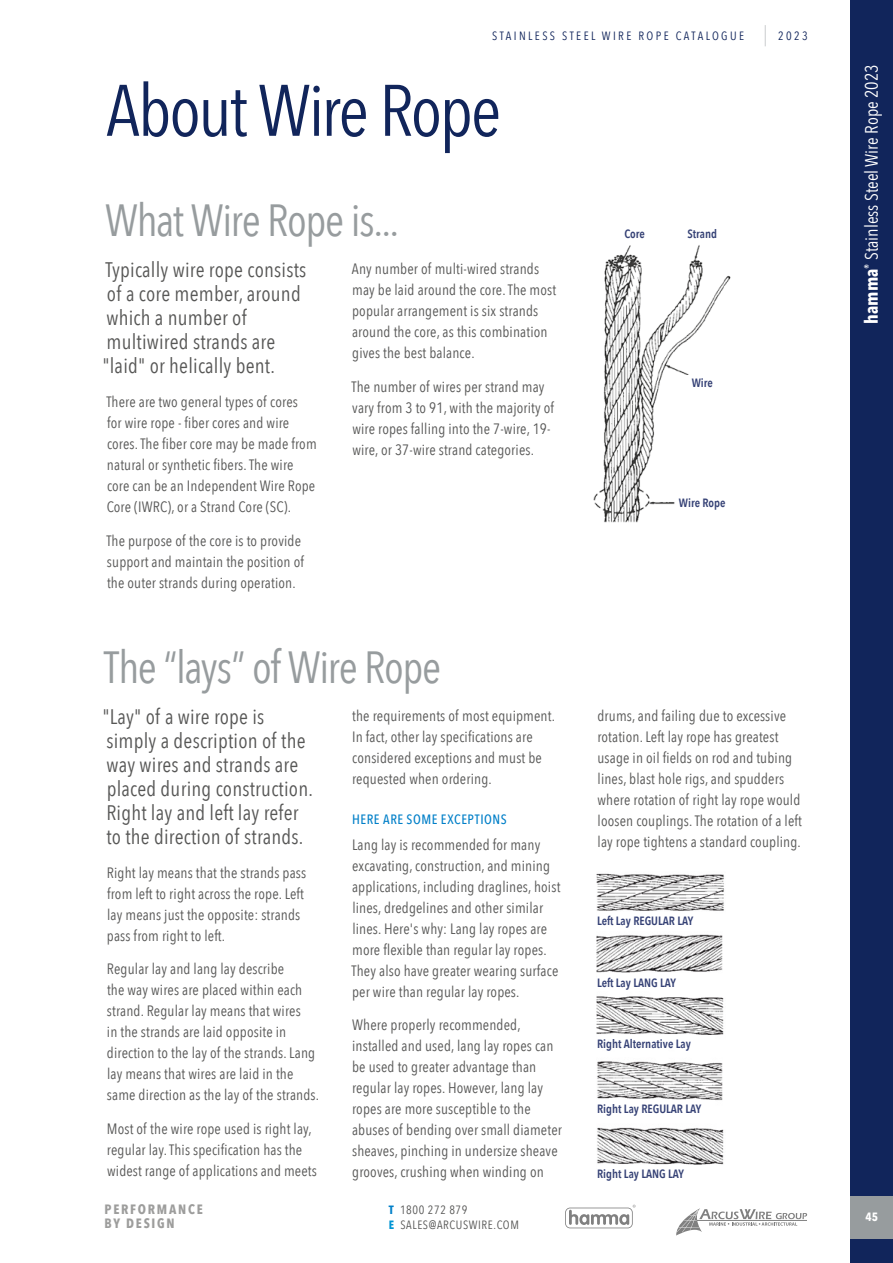
<style>
.page{position:relative;width:893px;height:1263px;background:#fff}
.page>*{position:absolute;margin:0;border:0;box-sizing:border-box;transform-origin:0 0}
.t1{font:72px "Avenir Next Condensed";letter-spacing:-.035em;color:#11255b}
.t2{font:45px "Avenir Next Condensed";letter-spacing:-.03em;color:#979c9e}
.t3{font:21px/24px "Avenir Next Condensed";letter-spacing:.01em;color:#575756}
.t4{font:18px "Avenir Next Condensed";color:#fff}
.t5{font:15px/21px "Avenir Next Condensed";letter-spacing:.01em;color:#575756}
.t6{font:500 13.5px "Avenir Next Condensed";letter-spacing:.04em;color:#007fc8}
.t7{font:700 13.5px/13.5px "Avenir Next Condensed";letter-spacing:.13em;color:#9d9d9c}
.t8{font:600 12px "Avenir Next Condensed";color:#354175}
.t9{font:12px "Avenir Next Condensed";letter-spacing:.2em;color:#11255b}
.t10{font:12px/15px "Avenir Next Condensed";letter-spacing:.05em;color:#575756}
.t11{font:700 12px "Avenir Next Condensed";color:#fff}
.s1{font-weight:700}
.s2{font-weight:700;color:#007fc8}
.s3{font-weight:700;color:#0095d4}
</style>
<div class="page">
<div style="left:850px;top:0;width:43px;height:1263px;background:#11255b"></div>
<svg style="left:765px;top:25px;width:1px;height:21px"></svg>
<svg style="left:565px;top:1205px;width:70px;height:23px"></svg>
<svg style="left:676px;top:1208px;width:131px;height:27px"></svg>
<div style="left:850px;top:1196px;width:43px;height:43px;background:#979c9e"></div>
<img style="left:596px;top:873px;width:128px;height:292px">
<div style="left:597px;top:912px;width:118px;height:14px;background:#fff"></div>
<div style="left:597px;top:973px;width:118px;height:15px;background:#fff"></div>
<div style="left:597px;top:1035px;width:118px;height:14px;background:#fff"></div>
<div style="left:597px;top:1100px;width:118px;height:14px;background:#fff"></div>
<img style="left:593px;top:245px;width:138px;height:278px">
<div style="left:681px;top:375px;width:42px;height:22px;background:#fff"></div>
<div style="left:676px;top:495px;width:53px;height:21px;background:#fff"></div>
<p class="t9" style="left:492px;top:26px;width:253px">STAINLESS STEEL WIRE ROPE CATALOGUE</p>
<p class="t9" style="left:778px;top:26px;width:31px">2023</p>
<h1 class="t1" style="left:106px;top:49px;width:396px">About Wire Rope</h1>
<h2 class="t2" style="left:105px;top:182px;width:296px">What Wire Rope is...</h2>
<h3 class="t3" style="left:102px;top:257px;width:205px">Typically wire rope consists of a core member, around which a number of multiwired strands are "laid" or helically bent.</h3>
<p class="t5" style="left:106px;top:391px;width:212px">There are two general types of cores<br>for wire rope - fiber cores and wire cores. The fiber core may be made from natural or synthetic fibers. The wire core can be an Independent Wire Rope Core (IWRC), or a Strand Core (SC).</p>
<p class="t5" style="left:106px;top:529px;width:199px">The purpose of the core is to provide support and maintain the position of the outer strands during operation.</p>
<p class="t5" style="left:352px;top:258px;width:206px">Any number of multi-wired strands may be laid around the core. The most popular arrangement is six strands around the core, as this combination gives the best balance.</p>
<p class="t5" style="left:352px;top:376px;width:204px">The number of wires per strand may vary from 3 to 91, with the majority of wire ropes falling into the 7-wire, 19- wire, or 37-wire strand categories.</p>
<h2 class="t2" style="left:104px;top:629px;width:339px">The “lays” of Wire Rope</h2>
<h3 class="t3" style="left:102px;top:703px;width:212px">"Lay" of a wire rope is simply a description of the way wires and strands are placed during construction.<br>Right lay and left lay refer to the direction of strands.</h3>
<p class="t5" style="left:107px;top:861px;width:201px">Right lay means that the strands pass from left to right across the rope. Left lay means just the opposite: strands pass from right to left.</p>
<p class="t5" style="left:107px;top:958px;width:214px">Regular lay and lang lay describe<br>the way wires are placed within each strand. Regular lay means that wires<br>in the strands are laid opposite in direction to the lay of the strands. Lang lay means that wires are laid in the same direction as the lay of the strands.</p>
<p class="t5" style="left:107px;top:1118px;width:212px">Most of the wire rope used is right lay, regular lay. This specification has the widest range of applications and meets</p>
<p class="t5" style="left:352px;top:704px;width:204px">the requirements of most equipment.<br>In fact, other lay specifications are considered exceptions and must be requested when ordering.</p>
<p class="t6" style="left:352px;top:811px;width:156px">HERE ARE SOME EXCEPTIONS</p>
<p class="t5" style="left:352px;top:833px;width:210px">Lang lay is recommended for many excavating, construction, and mining applications, including draglines, hoist lines, dredgelines and other similar lines. Here's why: Lang lay ropes are more flexible than regular lay ropes.<br>They also have greater wearing surface per wire than regular lay ropes.</p>
<p class="t5" style="left:352px;top:1014px;width:211px">Where properly recommended, installed and used, lang lay ropes can be used to greater advantage than regular lay ropes. However, lang lay ropes are more susceptible to the abuses of bending over small diameter sheaves, pinching in undersize sheave grooves, crushing when winding on</p>
<p class="t8" style="left:624px;top:224px;width:22px">Core</p>
<p class="t8" style="left:687px;top:224px;width:31px">Strand</p>
<p class="t8" style="left:692px;top:373px;width:23px">Wire</p>
<p class="t8" style="left:679px;top:492px;width:48px">Wire Rope</p>
<p class="t5" style="left:597px;top:704px;width:206px">drums, and failing due to excessive rotation. Left lay rope has greatest usage in oil fields on rod and tubing lines, blast hole rigs, and spudders where rotation of right lay rope would loosen couplings. The rotation of a left lay rope tightens a standard coupling.</p>
<p class="t8" style="left:597px;top:910px;width:98px">Left Lay REGULAR LAY</p>
<p class="t8" style="left:597px;top:972px;width:81px">Left Lay LANG LAY</p>
<p class="t8" style="left:597px;top:1033px;width:95px">Right Alternative Lay</p>
<p class="t8" style="left:597px;top:1098px;width:106px">Right Lay REGULAR LAY</p>
<p class="t8" style="left:597px;top:1163px;width:89px">Right Lay LANG LAY</p>
<p class="t4" style="left:856px;top:324px;width:261px;rotate:-90deg"><span class="s1">hamma</span><sup>®</sup> Stainless Steel Wire Rope 2023</p>
<p class="t7" style="left:105px;top:1202px;width:100px">PERFORMANCE<br>BY DESIGN</p>
<p class="t11" style="left:865px;top:1209px;width:14px">45</p>
<p class="t10" style="left:389px;top:1201px;width:132px"><span class="s2">T</span> 1800 272 879<br><span class="s3">E</span> SALES@ARCUSWIRE.COM</p>
</div>
